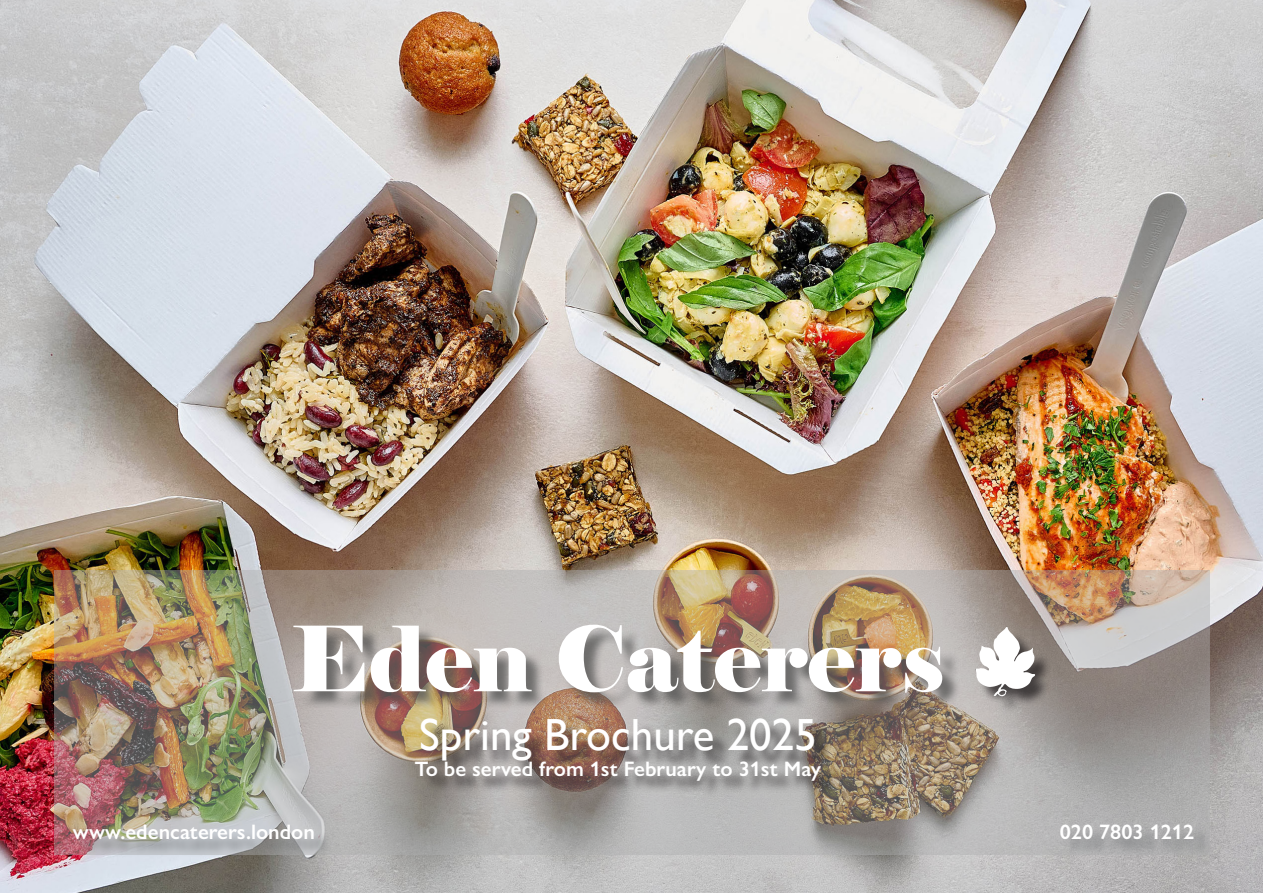
<style>
.page{position:relative;width:1263px;height:893px;background:#fff}
.page>*{position:absolute;margin:0;border:0;box-sizing:border-box;transform-origin:0 0}
.FRONT_PAGE_TITLE{font:90px "Elephant";color:#fff}
.t1{font:45px "Gill Sans";color:#fff}
.t2{font:600 21px "Gill Sans Nova";color:#fff}
</style>
<div class="page">
<img style="left:0;top:0;width:1263px;height:893px">
<img style="left:54px;top:570px;width:1155px;height:285px">
<div style="left:296px;top:626px;width:665px;height:85px;background:#525251;opacity:.75"></div>
<div style="left:418px;top:722px;width:421px;height:76px;background:#231f20;opacity:.75"></div>
<div style="left:76px;top:827px;width:256px;height:30px;background:#6f7274;opacity:.75"></div>
<div style="left:978px;top:630px;width:75px;height:84px;background:#231f20;opacity:.75"></div>
<img style="left:965px;top:623px;width:81px;height:79px">
<div style="left:1063px;top:826px;width:148px;height:31px;background:#6f7274;opacity:.75"></div>
<p class="FRONT_PAGE_TITLE" style="left:291px;top:603px;width:655px">Eden Caterers</p>
<p class="t1" style="left:419px;top:709px;width:399px">Spring Brochure 2025</p>
<p class="t2" style="left:415px;top:755px;width:408px">To be served from 1st February to 31st May</p>
<p class="t2" style="left:73px;top:818px;width:244px">www.edencaterers.london</p>
<p class="t2" style="left:1060px;top:819px;width:136px">020 7803 1212</p>
</div>
